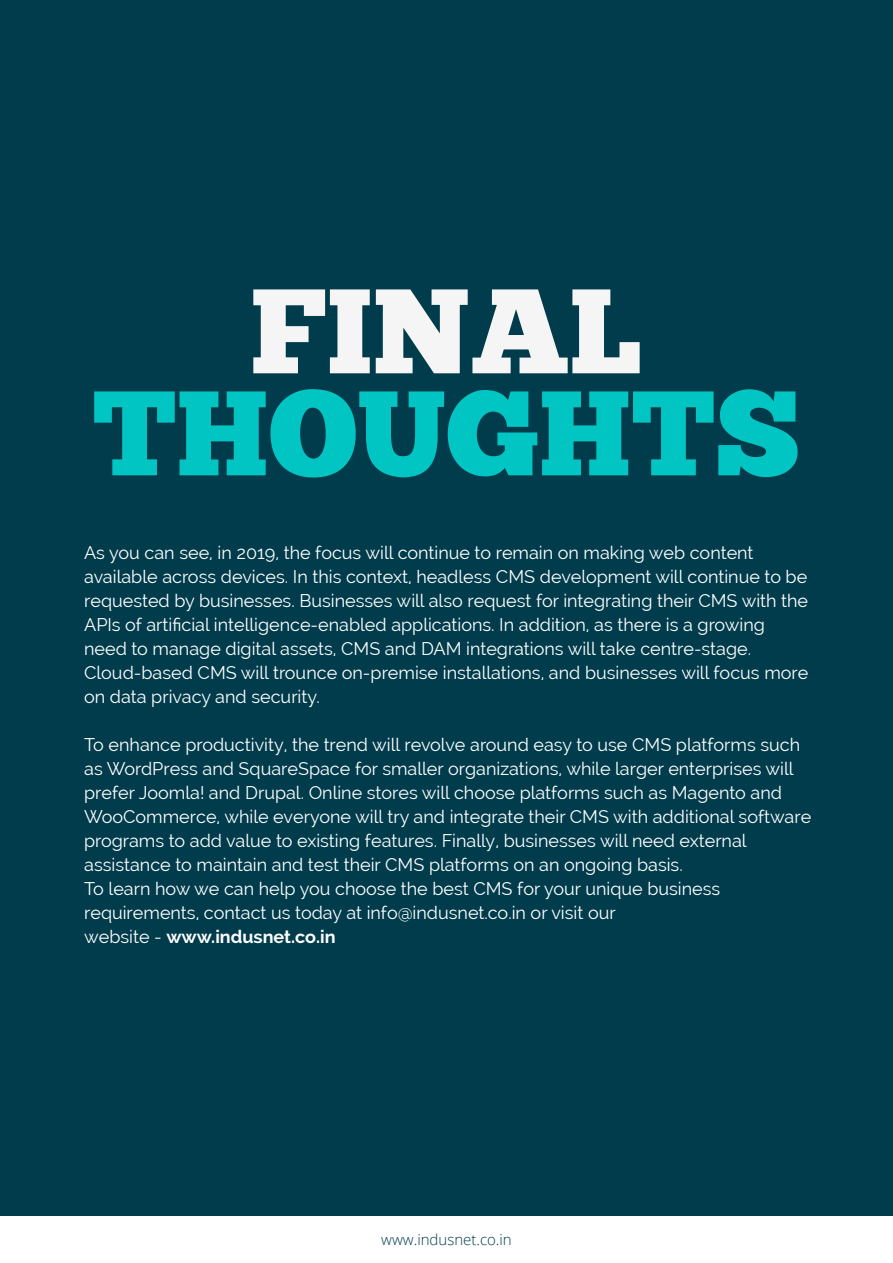
<style>
.page{position:relative;width:893px;height:1263px;background:#fff}
.page>*{position:absolute;margin:0;border:0;box-sizing:border-box;transform-origin:0 0}
.t1{font:120px "Chunk Five Ex";color:#01c5c3}
.t2{font:120px "Chunk Five Ex";color:#f5f5f5}
.t3{font:18px/24px "Raleway";color:#fff}
.t4{font:300 15px "Open Sans";color:#003c4c}
.s1{font-weight:700}
</style>
<div class="page">
<div style="left:0;top:0;width:893px;height:1215px;background:#003c4c"></div>
<h1 class="t2" style="left:250px;top:241px;width:394px">FINAL</h1>
<h1 class="t1" style="left:92px;top:343px;width:710px">THOUGHTS</h1>
<p class="t3" style="left:84px;top:540px;width:726px">As you can see, in 2019, the focus will continue to remain on making web content available across devices. In this context, headless CMS development will continue to be requested by businesses. Businesses will also request for integrating their CMS with the APIs of artificial intelligence-enabled applications. In addition, as there is a growing need to manage digital assets, CMS and DAM integrations will take centre-stage.<br>Cloud-based CMS will trounce on-premise installations, and businesses will focus more on data privacy and security.</p>
<p class="t3" style="left:84px;top:732px;width:729px">To enhance productivity, the trend will revolve around easy to use CMS platforms such as WordPress and SquareSpace for smaller organizations, while larger enterprises will prefer Joomla! and Drupal. Online stores will choose platforms such as Magento and WooCommerce, while everyone will try and integrate their CMS with additional software programs to add value to existing features. Finally, businesses will need external assistance to maintain and test their CMS platforms on an ongoing basis.<br>To learn how we can help you choose the best CMS for your unique business requirements, contact us today at info@indusnet.co.in or visit our<br>website - <span class="s1">www.indusnet.co.in</span></p>
<p class="t4" style="left:381px;top:1229px;width:132px">www.indusnet.co.in</p>
</div>
